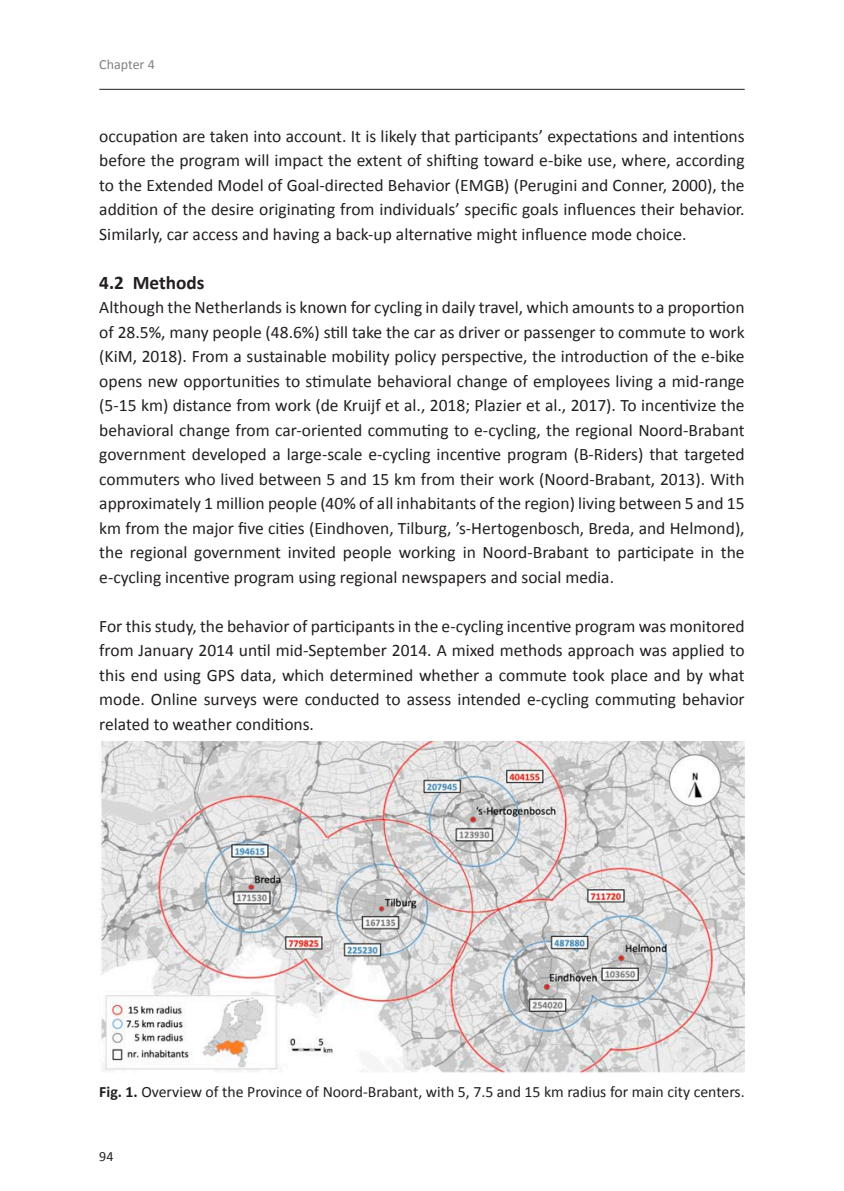
<style>
.page{position:relative;width:844px;height:1191px;background:#fff}
.page>*{position:absolute;margin:0;border:0;box-sizing:border-box;transform-origin:0 0}
.sub_kopje{font:700 19.25px "Calibri";color:#231f20}
.platte_tekst{font:17.5px/24.5px "Calibri";color:#231f20;text-align:justify}
.sub_kopje-2{font:15.75px "Calibri";color:#231f20}
.t1{font:14px "Calibri";color:#808285}
.t2{font:14px "Calibri";color:#231f20}
.s1{font-weight:700}
</style>
<div class="page">
<hr style="left:99px;top:89px;width:645px;height:1px;background:#231f20">
<img style="left:100px;top:742px;width:644px;height:330px">
<p class="t1" style="left:99px;top:55px;width:57px">Chapter 4</p>
<p class="platte_tekst" style="left:99px;top:123px;width:646px">occupation are taken into account. It is likely that participants’ expectations and intentions before the program will impact the extent of shifting toward e-bike use, where, according to the Extended Model of Goal-directed Behavior (EMGB) (Perugini and Conner, 2000), the addition of the desire originating from individuals’ specific goals influences their behavior.<br>Similarly, car access and having a back-up alternative might influence mode choice.</p>
<p class="sub_kopje" style="left:99px;top:269px;width:107px">4.2 Methods</p>
<p class="platte_tekst" style="left:99px;top:294px;width:646px">Although the Netherlands is known for cycling in daily travel, which amounts to a proportion of 28.5%, many people (48.6%) still take the car as driver or passenger to commute to work (KiM, 2018). From a sustainable mobility policy perspective, the introduction of the e-bike opens new opportunities to stimulate behavioral change of employees living a mid-range (5-15 km) distance from work (de Kruijf et al., 2018; Plazier et al., 2017). To incentivize the behavioral change from car-oriented commuting to e-cycling, the regional Noord-Brabant government developed a large-scale e-cycling incentive program (B-Riders) that targeted commuters who lived between 5 and 15 km from their work (Noord-Brabant, 2013). With approximately 1 million people (40% of all inhabitants of the region) living between 5 and 15 km from the major five cities (Eindhoven, Tilburg, ’s-Hertogenbosch, Breda, and Helmond), the regional government invited people working in Noord-Brabant to participate in the e-cycling incentive program using regional newspapers and social media.</p>
<p class="platte_tekst" style="left:99px;top:613px;width:646px">For this study, the behavior of participants in the e-cycling incentive program was monitored from January 2014 until mid-September 2014. A mixed methods approach was applied to this end using GPS data, which determined whether a commute took place and by what mode. Online surveys were conducted to assess intended e-cycling commuting behavior related to weather conditions.</p>
<p class="sub_kopje-2" style="left:99px;top:1081px;width:646px"><span class="s1">Fig. 1.</span> Overview of the Province of Noord-Brabant, with 5, 7.5 and 15 km radius for main city centers.</p>
<p class="t2" style="left:99px;top:1146px;width:16px">94</p>
</div>
